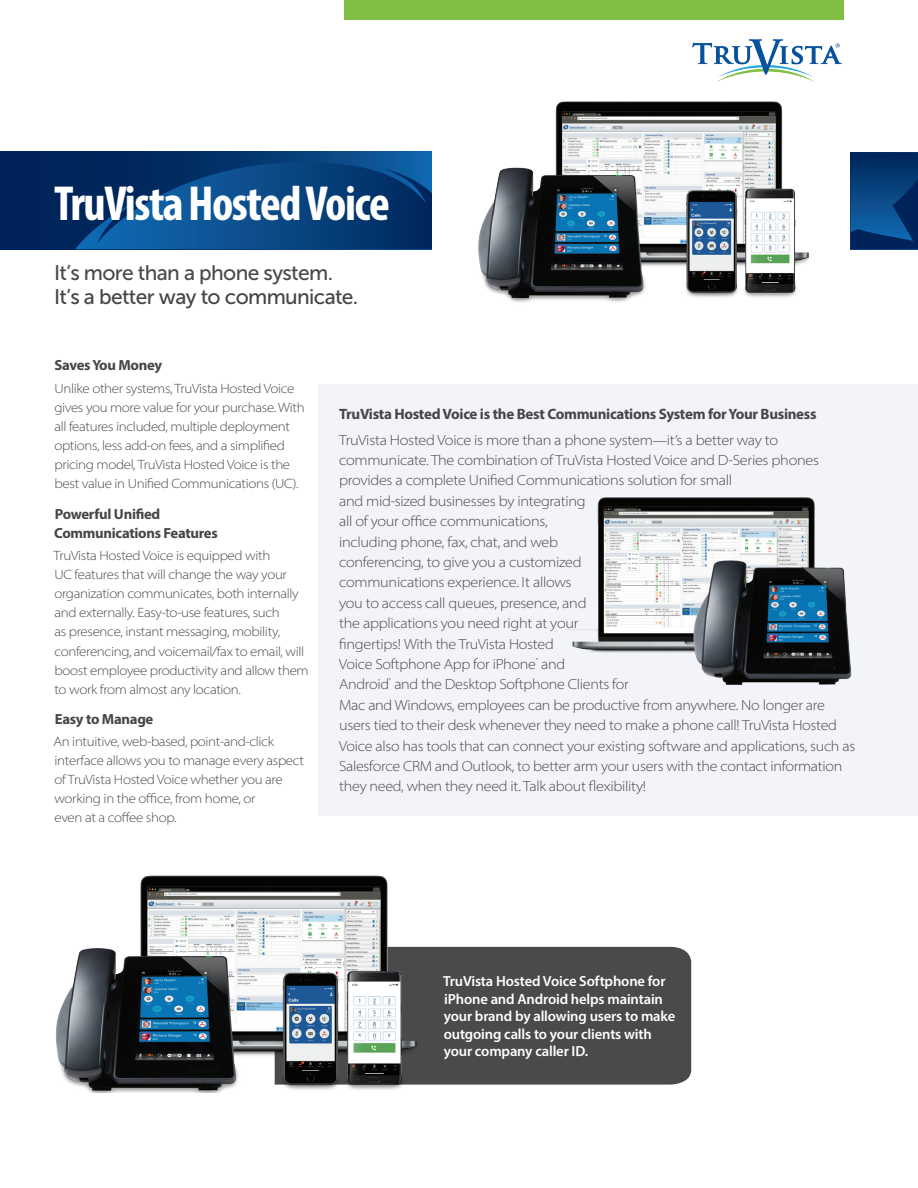
<style>
.page{position:relative;width:918px;height:1188px;background:#fff}
.page>*{position:absolute;margin:0;border:0;box-sizing:border-box;transform-origin:0 0}
.t1{font:700 condensed 49.5px "Myriad Pro";letter-spacing:-.03em;color:#fff}
.t2{font:21px "Museo Sans 500";letter-spacing:-.03em;color:#454647}
.t3{font:21px "Museo Sans 500";letter-spacing:-.03em;color:#494a4b}
.t4{font:700 15px "Myriad Pro";letter-spacing:-.02em;color:#454647}
.t5{font:300 semi-expanded 14.7px/20.4px "Myriad Pro";letter-spacing:-.02em;color:#454647}
.t6{font:600 14.7px/17.5px "Myriad Pro";letter-spacing:-.01em;color:#fff}
.t7{font:700 14.7px/19px "Myriad Pro";letter-spacing:-.02em;color:#454647}
.t8{font:300 semi-expanded 13.5px/19px "Myriad Pro";letter-spacing:-.025em;color:#454647}
.t9{font:300 semi-expanded 5.85px "Myriad Pro";color:#454647}
.s1{font-size:14.55px}
</style>
<div class="page">
<svg style="left:0;top:151px;width:432px;height:98px;background:#012c63"></svg>
<div style="left:318px;top:439px;width:600px;height:377px;background:#f2f4f9"></div>
<div style="left:318px;top:384px;width:600px;height:373px;background:#f3f4f9"></div>
<img style="left:478px;top:101px;width:331px;height:202px">
<div style="left:455px;top:947px;width:236px;height:138px;background:#494a4b"></div>
<img style="left:56px;top:875px;width:399px;height:217px">
<div style="left:345px;top:0;width:499px;height:20px;background:#81bf43"></div>
<svg style="left:75px;top:162px;width:357px;height:87px;background:#07417c"></svg>
<svg style="left:850px;top:153px;width:68px;height:96px;background:#053a75"></svg>
<img style="left:692px;top:39px;width:150px;height:43px">
<div style="left:189px;top:1066px;width:30px;height:7px;background:#0b0b0a"></div>
<img style="left:568px;top:497px;width:284px;height:188px">
<div style="left:548px;top:525px;width:50px;height:104px;background:#f3f4f9"></div>
<div style="left:811px;top:662px;width:23px;height:8px;background:#0a0b0b"></div>
<div style="left:602px;top:276px;width:24px;height:6px;background:#080a0a"></div>
<h1 class="t1" style="left:54px;top:172px;width:337px">TruVista Hosted Voice</h1>
<h2 class="t3" style="left:54px;top:262px;width:281px">It’s more than a phone system.</h2>
<h2 class="t2" style="left:54px;top:285px;width:306px">It’s a better way to communicate.</h2>
<p class="t7" style="left:54px;top:355px;width:109px">Saves You Money</p>
<p class="t8" style="left:54px;top:378px;width:252px">Unlike other systems, TruVista Hosted Voice gives you more value for your purchase. With all features included, multiple deployment options, less add-on fees, and a simplified pricing model, TruVista Hosted Voice is the best value in Unified Communications (UC).</p>
<p class="t7" style="left:54px;top:504px;width:165px">Powerful Unified<br>Communications Features</p>
<p class="t8" style="left:53px;top:546px;width:257px">TruVista Hosted Voice is equipped with<br>UC features that will change the way your organization communicates, both internally and externally. Easy-to-use features, such<br>as presence, instant messaging, mobility, conferencing, and voicemail/fax to email, will boost employee productivity and allow them to work from almost any location.</p>
<p class="t7" style="left:55px;top:709px;width:100px">Easy to Manage</p>
<p class="t8" style="left:53px;top:732px;width:252px">An intuitive, web-based, point-and-click interface allows you to manage every aspect of TruVista Hosted Voice whether you are working in the office, from home, or<br>even at a coffee shop.</p>
<p class="t4" style="left:339px;top:404px;width:479px">TruVista Hosted Voice is the Best Communications System for Your Business</p>
<p class="t5" style="left:339px;top:429px;width:481px">TruVista Hosted Voice is more than a phone system—it’s a better way to communicate. The combination of TruVista Hosted Voice and D-Series phones provides a complete Unified Communications solution for small<br>and mid-sized businesses by integrating<br>all of your office communications,<br>including phone, fax, chat, and web<br>conferencing, to give you a customized<br>communications experience. It allows<br>you to access call queues, presence, and<br>the applications you need right at your<br>fingertips! With the TruVista Hosted<br>Voice Softphone App for iPhone and</p>
<p class="t9" style="left:536px;top:656px;width:4px">®</p>
<p class="t5" style="left:339px;top:674px;width:291px">Android and the Desktop Softphone Clients for</p>
<p class="t9" style="left:389px;top:677px;width:4px">®</p>
<p class="t5" style="left:339px;top:695px;width:518px">Mac and Windows, employees can be productive from anywhere. No longer are users tied to their desk whenever they need to make a phone call! TruVista Hosted Voice also has tools that can connect your existing software and applications, such as Salesforce CRM and Outlook, to better arm your users with the contact information they need, when they need it. Talk about <span class="s1">flexibility!</span></p>
<p class="t6" style="left:443px;top:972px;width:234px">TruVista Hosted Voice Softphone for iPhone and Android helps maintain your brand by allowing users to make outgoing calls to your clients with your company caller ID.</p>
</div>
